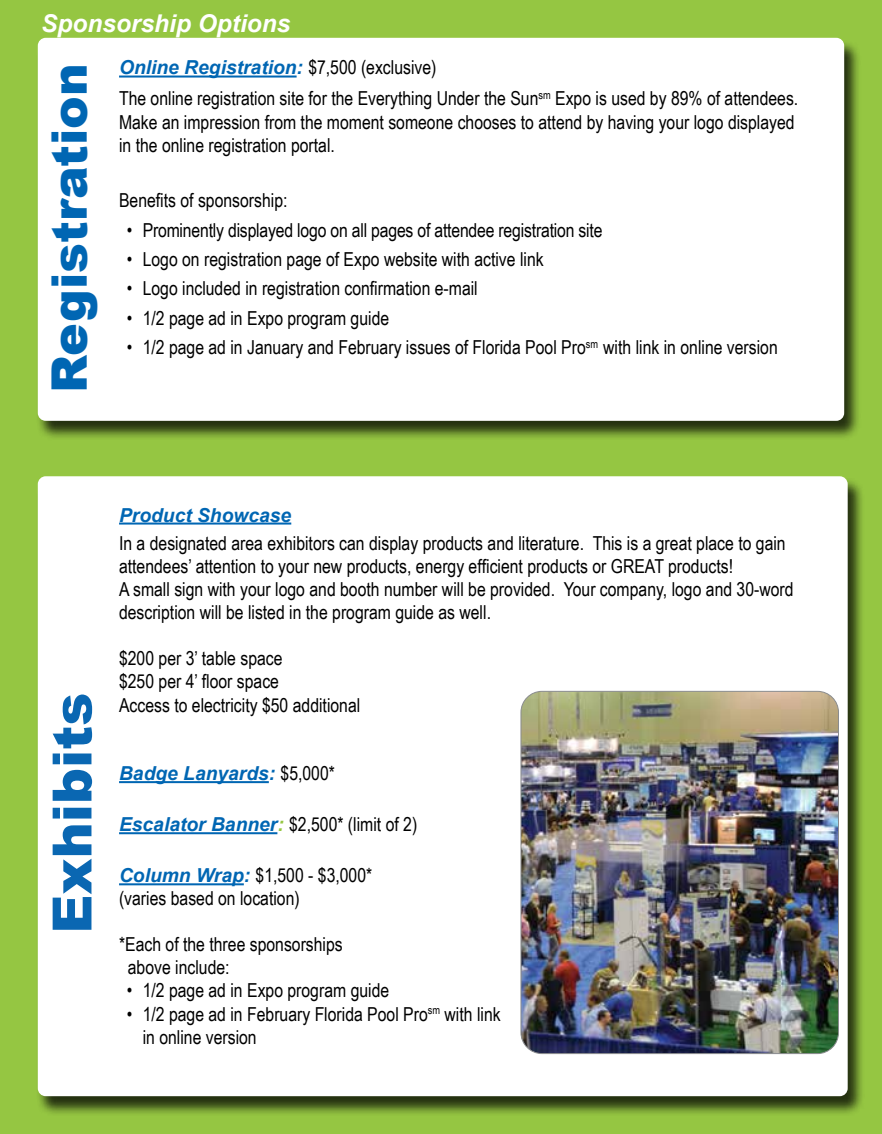
<style>
.page{position:relative;width:882px;height:1134px;background:#95c642}
.page>*{position:absolute;margin:0;border:0;box-sizing:border-box;transform-origin:0 0}
.t1{font:900 54.25px "Arial";color:#0a67b2}
.t2{font:900 49px "Arial";color:#0066b3}
.t3{font:italic 700 24.5px "Arial";color:#fff}
.t4{font:19.25px/23.1px "Arial Narrow";color:#000}
.t5{font:italic 700 19.25px "Arial";color:#0066b3}
.s1{font-family:"Arial Narrow";font-weight:400;font-style:normal;color:#000}
.s2{font-family:"Arial";font-weight:700;font-style:italic;color:#0066b3}
.s3{font-family:"Arial";font-weight:700;font-style:italic;color:#95c642}
</style>
<div class="page">
<div style="left:36px;top:39px;width:826px;height:402px;background:#000;opacity:.75"></div>
<div style="left:38px;top:38px;width:806px;height:383px;background:#fff;border-radius:8px"></div>
<hr style="left:119px;top:76px;width:178px;height:2px;background:#0066b3">
<div style="left:36px;top:477px;width:829px;height:639px;background:#000;opacity:.75"></div>
<div style="left:38px;top:476px;width:810px;height:620px;background:#fff;border-radius:8px"></div>
<hr style="left:119px;top:781px;width:150px;height:2px;background:#0066b3">
<hr style="left:119px;top:832px;width:158px;height:2px;background:#0066b3">
<hr style="left:119px;top:883px;width:125px;height:2px;background:#0066b3">
<hr style="left:119px;top:523px;width:172px;height:2px;background:#0066b3">
<img style="left:521px;top:691px;width:316px;height:363px">
<div style="left:521px;top:691px;width:318px;height:363px;border:1px solid #8a8c8e;border-radius:21px"></div>
<p class="t3" style="left:41px;top:7px;width:251px">Sponsorship Options</p>
<h2 class="t2" style="left:34px;top:393px;width:331px;rotate:-90deg">Registration</h2>
<p class="t5" style="left:119px;top:55px;width:319px">Online Registration: <span class="s1">$7,500 (exclusive)</span></p>
<p class="t4" style="left:119px;top:86px;width:681px">The online registration site for the Everything Under the Sun<sup>sm</sup> Expo is used by 89% of attendees.<br>Make an impression from the moment someone chooses to attend by having your logo displayed in the online registration portal.</p>
<p class="t4" style="left:119px;top:188px;width:170px">Benefits of sponsorship:</p>
<p class="t4" style="left:127px;top:217px;width:477px">• Prominently displayed logo on all pages of attendee registration site</p>
<p class="t4" style="left:127px;top:247px;width:418px">• Logo on registration page of Expo website with active link</p>
<p class="t4" style="left:127px;top:276px;width:352px">• Logo included in registration confirmation e-mail</p>
<p class="t4" style="left:127px;top:306px;width:264px">• 1/2 page ad in Expo program guide</p>
<p class="t4" style="left:127px;top:335px;width:652px">• 1/2 page ad in January and February issues of Florida Pool Pro<sup>sm</sup> with link in online version</p>
<h1 class="t1" style="left:33px;top:934px;width:243px;rotate:-90deg">Exhibits</h1>
<p class="t5" style="left:119px;top:502px;width:174px">Product Showcase</p>
<p class="t4" style="left:119px;top:531px;width:676px">In a designated area exhibitors can display products and literature. This is a great place to gain attendees’ attention to your new products, energy efficient products or GREAT products!<br>A small sign with your logo and booth number will be provided. Your company, logo and 30-word description will be listed in the program guide as well.</p>
<p class="t4" style="left:119px;top:646px;width:243px">$200 per 3’ table space<br>$250 per 4’ floor space<br>Access to electricity $50 additional</p>
<p class="t5" style="left:119px;top:760px;width:217px">Badge Lanyards: <span class="s1">$5,000*</span></p>
<p class="t4" style="left:119px;top:812px;width:300px"><span class="s2">Escalator Banner</span><span class="s3">:</span> $2,500* (limit of 2)</p>
<p class="t4" style="left:119px;top:863px;width:255px"><span class="s2">Column Wrap:</span> $1,500 - $3,000* (varies based on location)</p>
<p class="t4" style="left:128px;top:932px;width:216px;text-indent:-9px">*Each of the three sponsorships above include:</p>
<p class="t4" style="left:127px;top:978px;width:264px">• 1/2 page ad in Expo program guide</p>
<p class="t4" style="left:143px;top:1002px;width:359px;text-indent:-16px">• 1/2 page ad in February Florida Pool Pro<sup>sm</sup> with link in online version</p>
</div>
